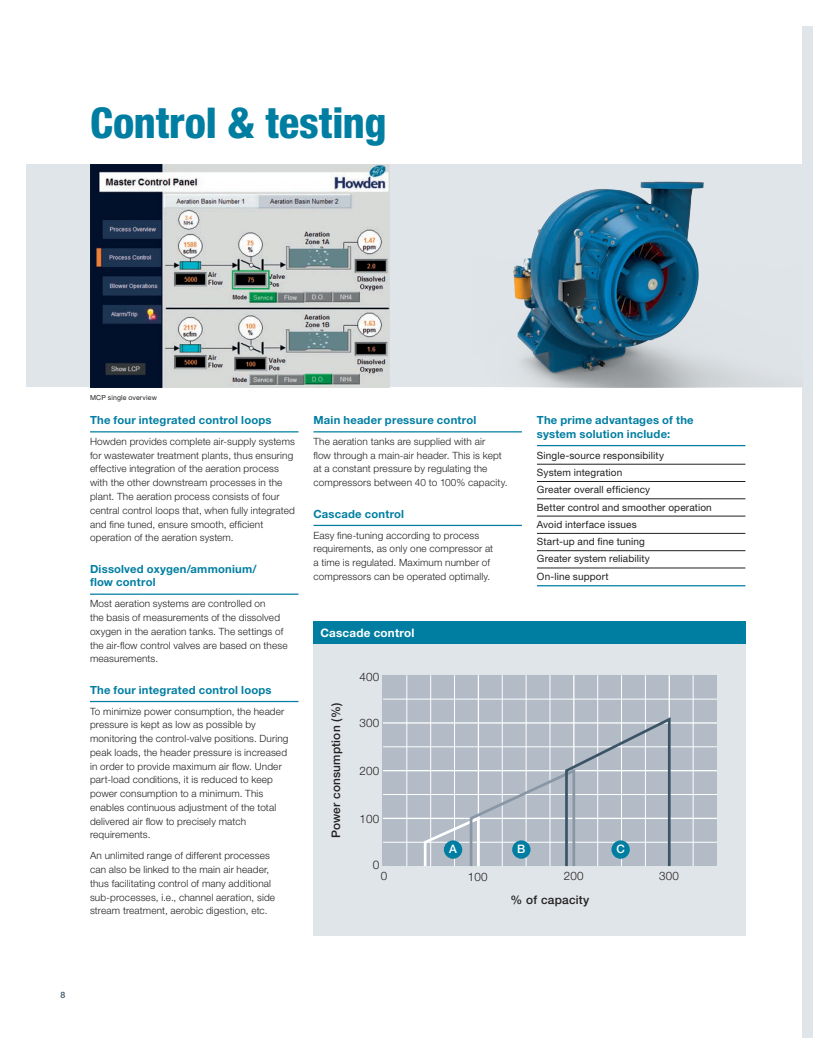
<style>
.page{position:relative;width:839px;height:1064px;background:#fff}
.page>*{position:absolute;margin:0;border:0;box-sizing:border-box;transform-origin:0 0}
.t1{font:800 condensed 42.5px "Helvetica Neue LT Pro";letter-spacing:-.005em;color:#007ea2}
.t2{font:500 11.88px "Helvetica Neue LT Pro";letter-spacing:.015em;color:#231f20}
.t3{font:300 11.88px "Helvetica Neue LT Pro";color:#231f20}
.t4{font:300 11.62px "Helvetica Neue LT Pro";letter-spacing:.02em;color:#231f20}
.t5{font:700 11.62px "Helvetica Neue LT Pro";letter-spacing:.015em;color:#fff}
.t6{font:500 11.62px "Helvetica Neue LT Pro";color:#fff}
.t7{font:700 11.25px/13.8px "Helvetica Neue LT Pro";letter-spacing:.015em;color:#007ea2}
.t8{font:300 10px/13.8px "Helvetica Neue LT Pro";letter-spacing:.015em;color:#231f20}
.t9{font:10px/17.2px "Helvetica Neue LT Pro";letter-spacing:.015em;color:#231f20}
.t10{font:500 8.75px "Helvetica Neue LT Pro";color:#3b5566}
.t11{font:7px "Helvetica Neue LT Pro";letter-spacing:.02em;color:#231f20}
</style>
<div class="page">
<div style="left:26px;top:164px;width:776px;height:223px;background:#e0e5e9"></div>
<img style="left:90px;top:164px;width:299px;height:223px">
<div style="left:802px;top:26px;width:11px;height:1012px;background:#e0e5e9"></div>
<img style="left:513px;top:181px;width:289px;height:207px">
<hr style="left:90px;top:431px;width:208px;height:1px;background:#007ea2">
<hr style="left:90px;top:593px;width:208px;height:2px;background:#007ea2">
<hr style="left:90px;top:701px;width:208px;height:1px;background:#007ea2">
<hr style="left:313px;top:431px;width:209px;height:1px;background:#007ea2">
<hr style="left:313px;top:525px;width:209px;height:1px;background:#007ea2">
<hr style="left:537px;top:445px;width:208px;height:1px;background:#007ea2">
<hr style="left:537px;top:464px;width:208px;height:1px;background:#231f20">
<hr style="left:537px;top:481px;width:208px;height:1px;background:#231f20">
<hr style="left:537px;top:498px;width:208px;height:1px;background:#231f20">
<hr style="left:537px;top:516px;width:208px;height:1px;background:#231f20">
<hr style="left:537px;top:533px;width:208px;height:1px;background:#231f20">
<hr style="left:537px;top:550px;width:208px;height:1px;background:#231f20">
<hr style="left:537px;top:568px;width:208px;height:1px;background:#231f20">
<hr style="left:537px;top:585px;width:208px;height:1px;background:#007ea2">
<div style="left:313px;top:644px;width:432px;height:292px;background:#e0e5e9"></div>
<div style="left:313px;top:622px;width:432px;height:22px;background:#007ea2"></div>
<div style="left:383px;top:675px;width:334px;height:191px;background:#b2bbc6"></div>
<hr style="left:406px;top:675px;width:1px;height:191px;background:#fff">
<hr style="left:430px;top:675px;width:1px;height:191px;background:#fff">
<hr style="left:454px;top:675px;width:1px;height:191px;background:#fff">
<hr style="left:478px;top:675px;width:1px;height:191px;background:#fff">
<hr style="left:502px;top:675px;width:1px;height:191px;background:#fff">
<hr style="left:526px;top:675px;width:1px;height:191px;background:#fff">
<hr style="left:549px;top:675px;width:1px;height:191px;background:#fff">
<hr style="left:573px;top:675px;width:1px;height:191px;background:#fff">
<hr style="left:597px;top:675px;width:1px;height:191px;background:#fff">
<hr style="left:621px;top:675px;width:1px;height:191px;background:#fff">
<hr style="left:645px;top:675px;width:1px;height:191px;background:#fff">
<hr style="left:668px;top:675px;width:2px;height:191px;background:#fff">
<hr style="left:693px;top:675px;width:1px;height:191px;background:#fff">
<hr style="left:383px;top:699px;width:334px;height:1px;background:#fff">
<hr style="left:383px;top:722px;width:334px;height:1px;background:#fff">
<hr style="left:383px;top:746px;width:334px;height:1px;background:#fff">
<hr style="left:383px;top:770px;width:334px;height:1px;background:#fff">
<hr style="left:383px;top:794px;width:334px;height:1px;background:#fff">
<hr style="left:383px;top:818px;width:334px;height:1px;background:#fff">
<hr style="left:383px;top:842px;width:334px;height:1px;background:#fff">
<svg style="left:422px;top:715px;width:250px;height:152px"></svg>
<div style="left:444px;top:840px;width:18px;height:19px;background:#007ea2;border-radius:50%"></div>
<div style="left:512px;top:840px;width:18px;height:19px;background:#007ea2;border-radius:50%"></div>
<div style="left:611px;top:840px;width:19px;height:19px;background:#007ea2;border-radius:50%"></div>
<h1 class="t1" style="left:90px;top:97px;width:298px">Control &amp; testing</h1>
<p class="t11" style="left:90px;top:393px;width:68px">MCP single overview</p>
<p class="t7" style="left:90px;top:413px;width:183px">The four integrated control loops</p>
<p class="t8" style="left:90px;top:434px;width:206px">Howden provides complete air-supply systems for wastewater treatment plants, thus ensuring effective integration of the aeration process with the other downstream processes in the plant. The aeration process consists of four central control loops that, when fully integrated and fine tuned, ensure smooth, efficient operation of the aeration system.</p>
<p class="t7" style="left:90px;top:561px;width:168px">Dissolved oxygen/ammonium/ flow control</p>
<p class="t8" style="left:90px;top:597px;width:199px">Most aeration systems are controlled on<br>the basis of measurements of the dissolved oxygen in the aeration tanks. The settings of the air-flow control valves are based on these measurements.</p>
<p class="t7" style="left:90px;top:682px;width:183px">The four integrated control loops</p>
<p class="t8" style="left:90px;top:704px;width:200px">To minimize power consumption, the header pressure is kept as low as possible by monitoring the control-valve positions. During peak loads, the header pressure is increased in order to provide maximum air flow. Under part-load conditions, it is reduced to keep power consumption to a minimum. This enables continuous adjustment of the total delivered air flow to precisely match requirements.</p>
<p class="t8" style="left:90px;top:848px;width:187px">An unlimited range of different processes can also be linked to the main air header, thus facilitating control of many additional sub-processes, i.e., channel aeration, side stream treatment, aerobic digestion, etc.</p>
<p class="t7" style="left:313px;top:413px;width:164px">Main header pressure control</p>
<p class="t8" style="left:313px;top:434px;width:196px">The aeration tanks are supplied with air<br>flow through a main-air header. This is kept at a constant pressure by regulating the compressors between 40 to 100% capacity.</p>
<p class="t7" style="left:313px;top:506px;width:92px">Cascade control</p>
<p class="t8" style="left:313px;top:528px;width:181px">Easy fine-tuning according to process requirements, as only one compressor at a time is regulated. Maximum number of compressors can be operated optimally.</p>
<p class="t5" style="left:320px;top:625px;width:95px">Cascade control</p>
<p class="t2" style="left:329px;top:838px;width:137px;rotate:-90deg">Power consumption (%)</p>
<p class="t4" style="left:359px;top:670px;width:21px">400</p>
<p class="t4" style="left:359px;top:715px;width:21px">300</p>
<p class="t4" style="left:359px;top:763px;width:21px">200</p>
<p class="t4" style="left:359px;top:811px;width:21px">100</p>
<p class="t7" style="left:537px;top:413px;width:158px">The prime advantages of the system solution include:</p>
<p class="t9" style="left:537px;top:446px;width:176px">Single-source responsibility<br>System integration<br>Greater overall efficiency<br>Better control and smoother operation<br>Avoid interface issues<br>Start-up and fine tuning<br>Greater system reliability<br>On-line support</p>
<p class="t3" style="left:373px;top:858px;width:8px">0</p>
<p class="t6" style="left:449px;top:842px;width:9px">A</p>
<p class="t6" style="left:517px;top:842px;width:10px">B</p>
<p class="t6" style="left:616px;top:842px;width:10px">C</p>
<p class="t4" style="left:381px;top:868px;width:8px">0</p>
<p class="t4" style="left:564px;top:868px;width:21px">200</p>
<p class="t2" style="left:510px;top:892px;width:80px">% of capacity</p>
<p class="t4" style="left:468px;top:869px;width:21px">100</p>
<p class="t4" style="left:659px;top:868px;width:21px">300</p>
<p class="t10" style="left:60px;top:989px;width:6px">8</p>
</div>
